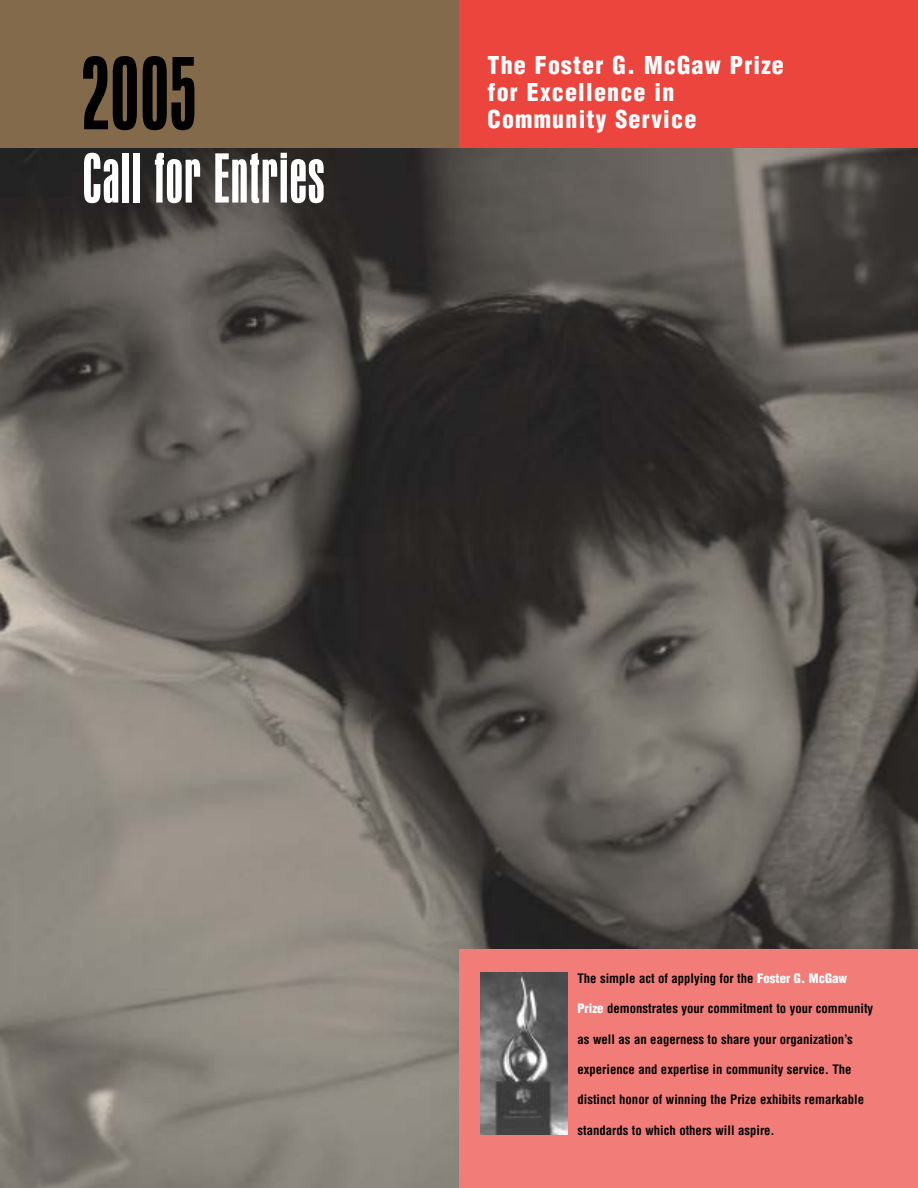
<style>
.page{position:relative;width:918px;height:1188px;background:#fff}
.page>*{position:absolute;margin:0;border:0;box-sizing:border-box;transform-origin:0 0}
.t1{font:condensed 108px "Aurora BT";color:#000}
.t2{font:condensed 72px "Aurora BT";letter-spacing:.015em;color:#fff}
.t3{font:900 condensed 24px/27px "Helvetica";letter-spacing:.05em;color:#fff}
.t4{font:700 condensed 12.75px "Helvetica";color:#000}
.s1{font-weight:900;color:#fff}
</style>
<div class="page">
<img style="left:0;top:149px;width:918px;height:1039px">
<div style="left:459px;top:0;width:459px;height:148px;background:#ec453e"></div>
<div style="left:459px;top:949px;width:459px;height:239px;background:#f27d78"></div>
<div style="left:0;top:0;width:459px;height:148px;background:#836a4a"></div>
<img style="left:480px;top:973px;width:88px;height:162px">
<h1 class="t1" style="left:82px;top:29px;width:115px">2005</h1>
<h2 class="t2" style="left:82px;top:136px;width:244px">Call for Entries</h2>
<h3 class="t3" style="left:488px;top:52px;width:298px">The Foster G. McGaw Prize for Excellence in</h3>
<h3 class="t3" style="left:488px;top:106px;width:210px">Community Service</h3>
<p class="t4" style="left:577px;top:971px;width:271px">The simple act of applying for the <span class="s1">Foster G. McGaw</span></p>
<p class="t4" style="left:577px;top:1001px;width:297px"><span class="s1">Prize</span> demonstrates your commitment to your community</p>
<p class="t4" style="left:577px;top:1032px;width:277px">as well as an eagerness to share your organization’s</p>
<p class="t4" style="left:577px;top:1062px;width:276px">experience and expertise in community service. The</p>
<p class="t4" style="left:577px;top:1092px;width:288px">distinct honor of winning the Prize exhibits remarkable</p>
<p class="t4" style="left:577px;top:1123px;width:199px">standards to which others will aspire.</p>
</div>
